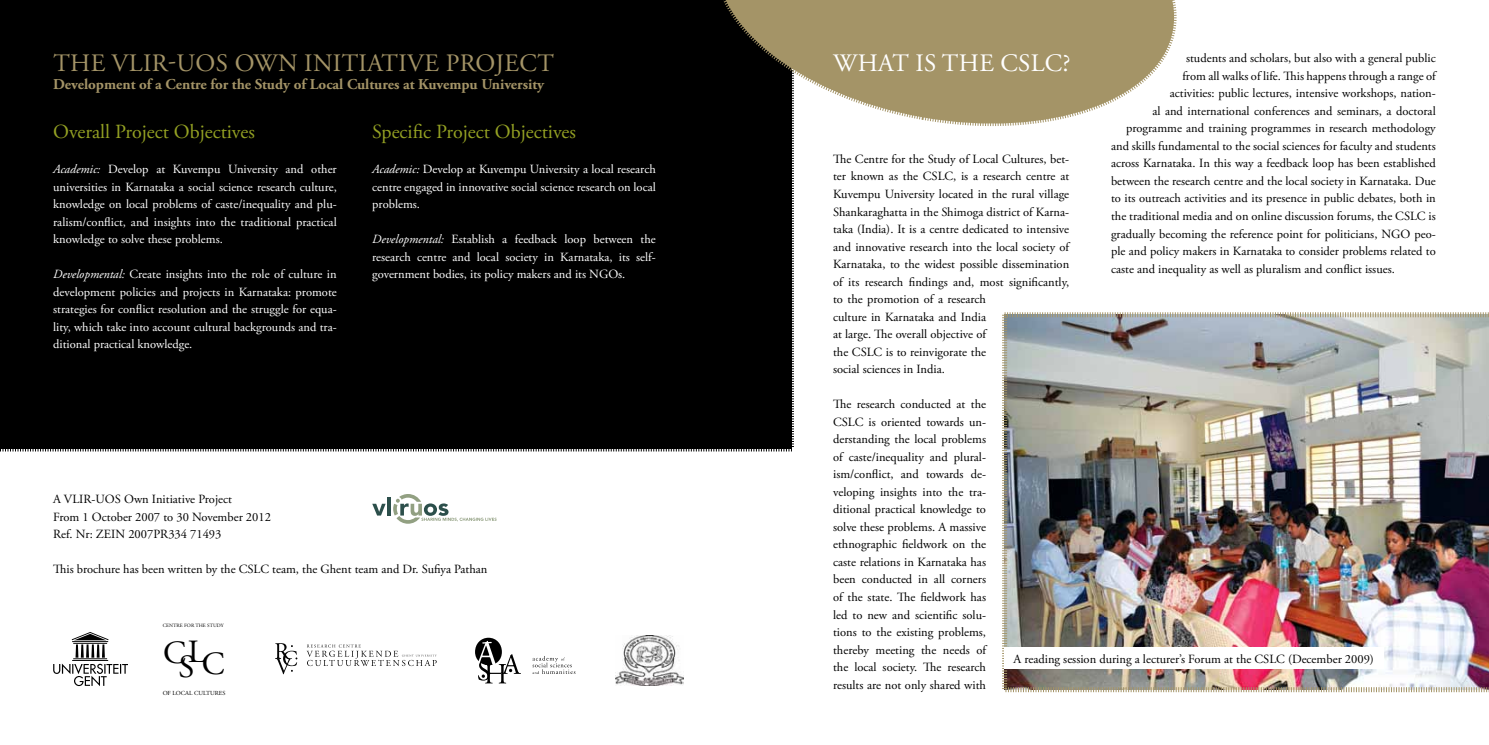
<style>
.page{position:relative;width:1489px;height:745px;background:#fff}
.page>*{position:absolute;margin:0;border:0;box-sizing:border-box;transform-origin:0 0}
.t1{font:32.38px "Adobe Garamond Pro";color:#000}
.t2{font:25px "Adobe Garamond Pro";letter-spacing:.015em;color:#a49467}
.t3{font:25px "Adobe Garamond Pro";color:#fff}
.t4{font:20px "Adobe Garamond Pro";color:#94a123}
.t5{font:700 15px "Adobe Garamond Pro";color:#a49467}
.t6{font:12.5px/17.5px "Adobe Garamond Pro";color:#000}
.t7{font:12.5px/17.5px "Adobe Garamond Pro";color:#fff;text-align:justify}
.t8{font:6.12px "Adobe Garamond Pro";color:#000}
.t9{font:5px "Adobe Garamond Pro";color:#000}
.s1{font-style:italic}
</style>
<div class="page">
<div style="left:0;top:0;width:794px;height:452px;background:#000"></div>
<div style="left:705px;top:0;width:89px;height:139px;background:#000"></div>
<svg style="left:713px;top:0;width:464px;height:127px;background:#9c9170"></svg>
<img style="left:1002px;top:312px;width:486px;height:380px">
<div style="left:1003px;top:647px;width:380px;height:21px;background:#fff"></div>
<svg style="left:372px;top:503px;width:13px;height:12px"></svg>
<hr style="left:387px;top:497px;width:3px;height:18px;background:#2c4f4b">
<svg style="left:393px;top:494px;width:103px;height:29px"></svg>
<svg style="left:53px;top:632px;width:75px;height:53px"></svg>
<img style="left:275px;top:643px;width:162px;height:32px">
<img style="left:475px;top:637px;width:101px;height:47px">
<img style="left:615px;top:635px;width:68px;height:49px">
<h2 class="t2" style="left:53px;top:48px;width:275px">The VLIR-UOS Own Initiative</h2>
<h2 class="t2" style="left:445px;top:48px;width:76px">Project</h2>
<p class="t5" style="left:53px;top:75px;width:492px">Development of a Centre for the Study of Local Cultures at Kuvempu University</p>
<h3 class="t4" style="left:53px;top:120px;width:203px">Overall Project Objectives</h3>
<p class="t7" style="left:53px;top:161px;width:285px"><span class="s1">Academic:</span> Develop at Kuvempu University and other universities in Karnataka a social science research culture, knowledge on local problems of caste/inequality and plu&shy;ralism/conflict, and insights into the traditional practical knowledge to solve these problems.</p>
<p class="t7" style="left:53px;top:266px;width:285px"><span class="s1">Developmental:</span> Create insights into the role of culture in development policies and projects in Karnataka: promote strategies for conflict resolution and the struggle for equa&shy;lity, which take into account cultural backgrounds and tra&shy;ditional practical knowledge.</p>
<h3 class="t4" style="left:372px;top:120px;width:205px">Specific Project Objectives</h3>
<p class="t7" style="left:372px;top:161px;width:285px"><span class="s1">Academic:</span> Develop at Kuvempu University a local research centre engaged in innovative social science research on local problems.</p>
<p class="t7" style="left:372px;top:231px;width:285px"><span class="s1">Developmental:</span> Establish a feedback loop between the research centre and local society in Karnataka, its self&shy;government bodies, its policy makers and its NGOs.</p>
<p class="t6" style="left:53px;top:490px;width:219px">A VLIR-UOS Own Initiative Project<br>From 1 October 2007 to 30 November 2012<br>Ref. Nr: ZEIN 2007PR334 71493</p>
<p class="t6" style="left:53px;top:560px;width:436px">This brochure has been written by the CSLC team, the Ghent team and Dr. Sufiya Pathan</p>
<p class="t9" style="left:163px;top:622px;width:63px">CENTRE FOR THE STUDY</p>
<h1 class="t1" style="left:163px;top:638px;width:63px">CS CL</h1>
<p class="t8" style="left:163px;top:689px;width:64px">OF LOCAL CULTURES</p>
<h2 class="t3" style="left:833px;top:48px;width:20px">What</h2>
<h2 class="t3" style="left:915px;top:48px;width:45px">is the</h2>
<h2 class="t3" style="left:1000px;top:48px;width:71px">CSLC?</h2>
<p class="t6" style="left:1185px;top:50px;width:251px">students and scholars, but also with a general public</p>
<p class="t6" style="left:1182px;top:67px;width:255px">from all walks of life. This happens through a range of</p>
<p class="t6" style="left:1169px;top:85px;width:267px">activities: public lectures, intensive workshops, nation-</p>
<p class="t6" style="left:1152px;top:102px;width:285px">al and international conferences and seminars, a doctoral</p>
<p class="t6" style="left:1125px;top:120px;width:311px">programme and training programmes in research methodology</p>
<p class="t6" style="left:1110px;top:137px;width:326px">and skills fundamental to the social sciences for faculty and students</p>
<p class="t6" style="left:1110px;top:155px;width:326px">across Karnataka. In this way a feedback loop has been established</p>
<p class="t6" style="left:1110px;top:172px;width:326px">between the research centre and the local society in Karnataka. Due</p>
<p class="t6" style="left:1110px;top:190px;width:326px">to its outreach activities and its presence in public debates, both in</p>
<p class="t6" style="left:1110px;top:207px;width:326px">the traditional media and on online discussion forums, the CSLC is</p>
<p class="t6" style="left:1110px;top:225px;width:326px">gradually becoming the reference point for politicians, NGO peo-</p>
<p class="t6" style="left:1110px;top:242px;width:326px">ple and policy makers in Karnataka to consider problems related to</p>
<p class="t6" style="left:1110px;top:260px;width:285px">caste and inequality as well as pluralism and conflict issues.</p>
<p class="t6" style="left:833px;top:150px;width:238px">The Centre for the Study of Local Cultures, bet&shy;ter known as the CSLC, is a research centre at Kuvempu University located in the rural village Shankaraghatta in the Shimoga district of Karna&shy;taka (India). It is a centre dedicated to intensive and innovative research into the local society of Karnataka, to the widest possible dissemination of its research findings and, most significantly, to the promotion of a research<br>culture in Karnataka and India<br>at large. The overall objective of<br>the CSLC is to reinvigorate the<br>social sciences in India.</p>
<p class="t6" style="left:833px;top:395px;width:154px;text-align:justify">The research conducted at the CSLC is oriented towards un&shy;derstanding the local problems of caste/inequality and plural&shy;ism/conflict, and towards de&shy;veloping insights into the tra&shy;ditional practical knowledge to solve these problems. A massive ethnographic fieldwork on the caste relations in Karnataka has been conducted in all corners of the state. The fieldwork has led to new and scientific solu&shy;tions to the existing problems, thereby meeting the needs of the local society. The research results are not only shared with</p>
<p class="t6" style="left:1013px;top:650px;width:362px">A reading session during a lecturer’s Forum at the CSLC (December 2009)</p>
</div>
